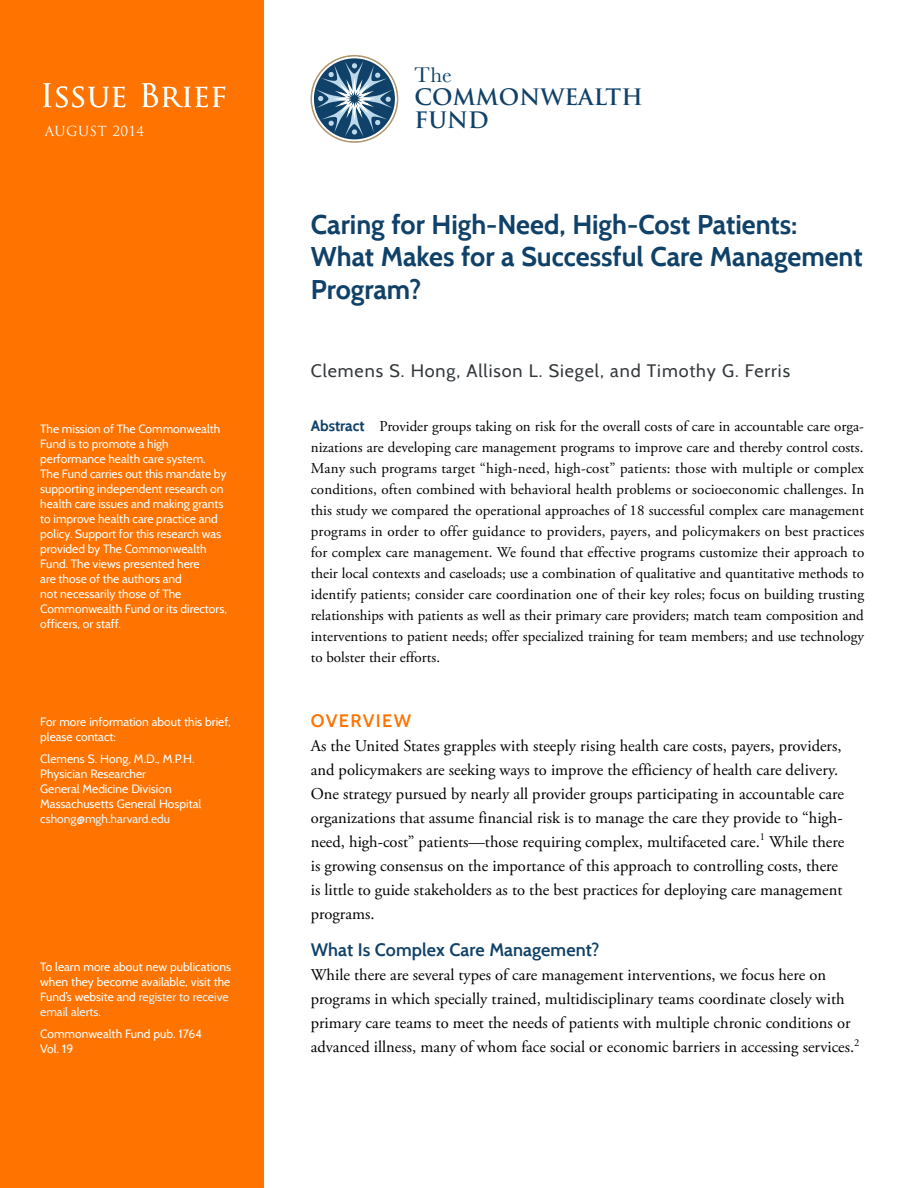
<style>
.page{position:relative;width:918px;height:1188px;background:#fff}
.page>*{position:absolute;margin:0;border:0;box-sizing:border-box;transform-origin:0 0}
.t1{font:31.5px "Trajan Pro";color:#fff}
.Issue_Brief_Title{font:700 27px/32.4px "Cabin";color:#104168}
.t2{font:700 22.05px/23.4px "Trajan Pro";color:#104168}
.t3{font:22.05px "Baskerville";color:#104168}
.Authors_names{font:18px "Cabin";letter-spacing:.05em;color:#33383b}
.Head_B-_Franklin{font:600 18px "Cabin";letter-spacing:.005em;color:#104168}
.Head_A_-_Franklin{font:600 18px "Cabin";letter-spacing:.075em;color:#ff7300}
.BT_-_Garamond_IB{font:16.5px/24px "Adobe Garamond Pro";color:#000}
.BT_-_Abstract_text{font:15px/21px "Adobe Garamond Pro";color:#000;text-align:justify}
.t4{font:13.5px "Trajan Pro";letter-spacing:.025em;color:#fff}
.t5{font:12px/15px "Cabin";color:#fff}
.t6{font:12px "Cabin";color:#e6f5fc}
.s1{color:#e6f5fc}
.s2{font-family:"Cabin";font-weight:700;color:#104168}
</style>
<div class="page">
<div style="left:0;top:0;width:264px;height:1188px;background:#ff7300"></div>
<div style="left:311px;top:55px;width:87px;height:88px;border:2px solid #af986f;border-radius:50%"></div>
<div style="left:312px;top:57px;width:85px;height:84px;border:2px solid #fff;border-radius:50%"></div>
<svg style="left:315px;top:61px;width:78px;height:76px"></svg>
<p class="t1" style="left:40px;top:75px;width:188px">Issue Brief</p>
<p class="t4" style="left:45px;top:122px;width:101px">AUGUST 2014</p>
<p class="t5" style="left:40px;top:421px;width:188px">The mission of The Commonwealth<br>Fund is to promote a high performance health care system.<br>The Fund carries out this mandate by supporting independent research on health care issues and making grants to improve health care practice and policy. Support for this research was provided by The Commonwealth<br>Fund. The views presented here<br>are those of the authors and<br>not necessarily those of The<br>Commonwealth Fund or its directors, officers, or staff.</p>
<p class="t5" style="left:40px;top:714px;width:192px">For more information about this brief, please contact:</p>
<p class="t5" style="left:40px;top:751px;width:156px">Clemens S. Hong, M.D., M.P.H.</p>
<p class="t5" style="left:40px;top:766px;width:107px">Physician Researcher</p>
<p class="t5" style="left:40px;top:781px;width:133px">General Medicine Division</p>
<p class="t5" style="left:40px;top:796px;width:163px">Massachusetts General Hospital</p>
<p class="t6" style="left:40px;top:811px;width:131px">cshong@mgh.harvard.edu</p>
<p class="t5" style="left:40px;top:959px;width:192px">To learn more about new publications when they become available, visit the<br>Fund’s website and <span class="s1">register to receive email alerts.</span></p>
<p class="t5" style="left:40px;top:1026px;width:163px">Commonwealth Fund pub. 1764<br>Vol. 19</p>
<h3 class="t3" style="left:415px;top:60px;width:39px">The</h3>
<h3 class="t2" style="left:415px;top:86px;width:230px">COMMONWEALTH<br>FUND</h3>
<p class="Issue_Brief_Title" style="left:311px;top:208px;width:553px">Caring for High-Need, High-Cost Patients:<br>What Makes for a Successful Care Management<br>Program?</p>
<p class="Authors_names" style="left:311px;top:359px;width:481px">Clemens S. Hong, Allison L. Siegel, and Timothy G. Ferris</p>
<p class="BT_-_Abstract_text" style="left:311px;top:417px;width:555px"><span class="s2">Abstract</span> Provider groups taking on risk for the overall costs of care in accountable care orga&shy;nizations are developing care management programs to improve care and thereby control costs.<br>Many such programs target “high-need, high-cost” patients: those with multiple or complex conditions, often combined with behavioral health problems or socioeconomic challenges. In this study we compared the operational approaches of 18 successful complex care management programs in order to offer guidance to providers, payers, and policymakers on best practices for complex care management. We found that effective programs customize their approach to their local contexts and caseloads; use a combination of qualitative and quantitative methods to identify patients; consider care coordination one of their key roles; focus on building trusting relationships with patients as well as their primary care providers; match team composition and interventions to patient needs; offer specialized training for team members; and use technology to bolster their efforts.</p>
<p class="Head_A_-_Franklin" style="left:311px;top:710px;width:102px">OVERVIEW</p>
<p class="BT_-_Garamond_IB" style="left:311px;top:734px;width:535px">As the United States grapples with steeply rising health care costs, payers, providers, and policymakers are seeking ways to improve the efficiency of health care delivery.<br>One strategy pursued by nearly all provider groups participating in accountable care organizations that assume financial risk is to manage the care they provide to “high&shy;need, high-cost” patients—those requiring complex, multifaceted care.<sup>1</sup> While there is growing consensus on the importance of this approach to controlling costs, there is little to guide stakeholders as to the best practices for deploying care management programs.</p>
<p class="Head_B-_Franklin" style="left:311px;top:939px;width:290px">What Is Complex Care Management?</p>
<p class="BT_-_Garamond_IB" style="left:311px;top:964px;width:550px">While there are several types of care management interventions, we focus here on programs in which specially trained, multidisciplinary teams coordinate closely with primary care teams to meet the needs of patients with multiple chronic conditions or advanced illness, many of whom face social or economic barriers in accessing services.<sup>2</sup></p>
</div>
